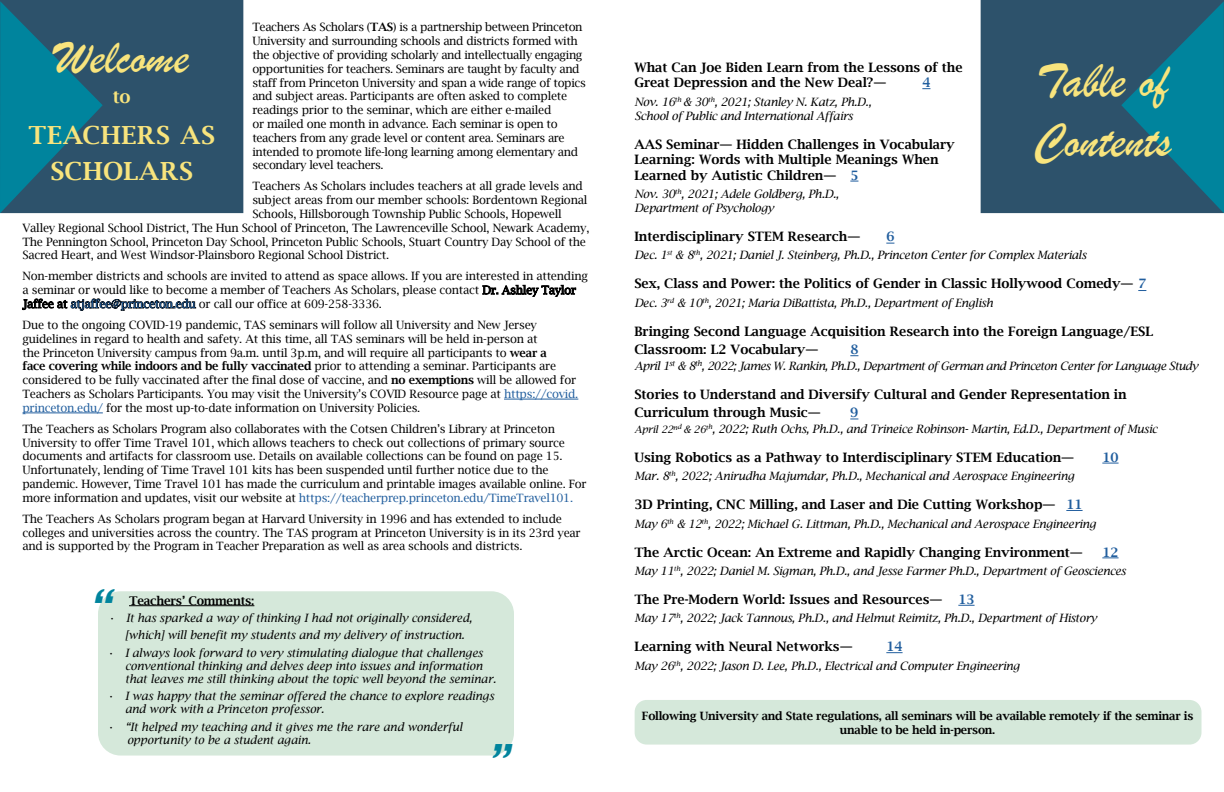
<style>
.page{position:relative;width:1224px;height:792px;background:#fff}
.page>*{position:absolute;margin:0;border:0;box-sizing:border-box;transform-origin:0 0}
.t1{font:50px/60px "Brush Script";color:#f8e47d}
.t2{font:49.5px "Brush Script";color:#f8e47d}
.t3{font:italic 600 47px "Lucida Sans";color:#00849d}
.t4{font:600 25px/36px "Lucida Bright";letter-spacing:.03em;color:#f8e47d;text-align:center}
.t5{font:600 18px "Lucida Bright";color:#f8e47d}
.t6{font:600 13px/15.6px "Lucida Bright";color:#000}
.t7{font:600 13px "Lucida Bright";color:#215e9e}
.t8{font:600 12px "Lucida Bright";letter-spacing:-.02em;color:#000}
.t9{font:11.5px/13.8px "Lucida Bright";letter-spacing:-.02em;color:#000}
.t10{font:italic 11.5px/13.8px "Lucida Bright";letter-spacing:-.02em;color:#000}
.t11{font:italic 11.5px/13px "Lucida Bright";color:#000}
.t12{font:600 11.5px/13.8px "Lucida Bright";letter-spacing:-.02em;color:#000;text-align:center}
.t13{font:italic 11.5px "Lucida Bright";letter-spacing:-.04em;color:#000}
.s1{font-weight:600}
.s2{color:#215e9e}
.s3{font-size:10.2px}
</style>
<div class="page">
<hr style="left:504px;top:399px;width:74px;height:1px;background:#215e9e">
<hr style="left:22px;top:413px;width:81px;height:1px;background:#215e9e">
<div style="left:1px;top:1px;width:242px;height:212px;background:#2d526b"></div>
<div style="left:0;top:0;width:243px;height:213px;border:1px solid #2d526b"></div>
<svg style="left:0;top:1px;width:103px;height:212px"></svg>
<div style="left:981px;top:1px;width:242px;height:212px;background:#2d526b"></div>
<div style="left:981px;top:0;width:243px;height:213px;border:1px solid #2d526b"></div>
<svg style="left:1121px;top:1px;width:103px;height:212px"></svg>
<div style="left:635px;top:700px;width:567px;height:45px;background:#d5e8da;border-radius:12px"></div>
<svg style="left:1102px;top:463px;width:17px;height:1px"></svg>
<svg style="left:1066px;top:510px;width:17px;height:1px"></svg>
<svg style="left:1102px;top:558px;width:17px;height:1px"></svg>
<svg style="left:958px;top:605px;width:17px;height:1px"></svg>
<svg style="left:886px;top:652px;width:17px;height:1px"></svg>
<div style="left:98px;top:591px;width:416px;height:165px;background:#d5e8da;border-radius:22px"></div>
<hr style="left:129px;top:605px;width:125px;height:1px;background:#000">
<p class="t9" style="left:252px;top:20px;width:335px">Teachers As Scholars (<span class="s1">TAS</span>) is a partnership between Princeton University and surrounding schools and districts formed with the objective of providing scholarly and intellectually engaging opportunities for teachers. Seminars are taught by faculty and staff from Princeton University and span a wide range of topics and subject areas. Participants are often asked to complete readings prior to the seminar, which are either e-mailed<br>or mailed one month in advance. Each seminar is open to teachers from any grade level or content area. Seminars are intended to promote life-long learning among elementary and secondary level teachers.</p>
<p class="t9" style="left:252px;top:179px;width:332px">Teachers As Scholars includes teachers at all grade levels and</p>
<p class="t9" style="left:252px;top:193px;width:336px">subject areas from our member schools: Bordentown Regional</p>
<p class="t9" style="left:252px;top:207px;width:311px">Schools, Hillsborough Township Public Schools, Hopewell</p>
<p class="t9" style="left:22px;top:221px;width:568px">Valley Regional School District, The Hun School of Princeton, The Lawrenceville School, Newark Academy,</p>
<p class="t9" style="left:22px;top:235px;width:565px">The Pennington School, Princeton Day School, Princeton Public Schools, Stuart Country Day School of the</p>
<p class="t9" style="left:22px;top:248px;width:368px">Sacred Heart, and West Windsor-Plainsboro Regional School District.</p>
<p class="t9" style="left:22px;top:269px;width:567px">Non-member districts and schools are invited to attend as space allows. If you are interested in attending a seminar or would like to become a member of Teachers As Scholars, please contact Dr. Ashley Taylor<br>Jaffee at atjaffee@princeton.edu or call our office at 609-258-3336.</p>
<p class="t9" style="left:22px;top:318px;width:557px">Due to the ongoing COVID-19 pandemic, TAS seminars will follow all University and New Jersey guidelines in regard to health and safety. At this time, all TAS seminars will be held in-person at<br>the Princeton University campus from 9a.m. until 3p.m, and will require all participants to <span class="s1">wear a<br>face covering while indoors and be fully vaccinated</span> prior to attending a seminar. Participants are considered to be fully vaccinated after the final dose of vaccine, and <span class="s1">no exemptions</span> will be allowed for Teachers as Scholars Participants. You may visit the University’s COVID Resource page at <span class="s2">https://covid. princeton.edu/</span> for the most up-to-date information on University Policies.</p>
<p class="t9" style="left:22px;top:422px;width:566px">The Teachers as Scholars Program also collaborates with the Cotsen Children’s Library at Princeton University to offer Time Travel 101, which allows teachers to check out collections of primary source documents and artifacts for classroom use. Details on available collections can be found on page 15.<br>Unfortunately, lending of Time Travel 101 kits has been suspended until further notice due to the pandemic. However, Time Travel 101 has made the curriculum and printable images available online. For more information and updates, visit our website at <span class="s2">https://teacherprep.princeton.edu/TimeTravel101.</span></p>
<p class="t9" style="left:22px;top:512px;width:560px">The Teachers As Scholars program began at Harvard University in 1996 and has extended to include colleges and universities across the country. The TAS program at Princeton University is in its 23rd year and is supported by the Program in Teacher Preparation as well as area schools and districts.</p>
<h2 class="t2" style="left:55px;top:27px;width:136px">Welcome</h2>
<h3 class="t5" style="left:113px;top:86px;width:19px">to</h3>
<h3 class="t4" style="left:28px;top:117px;width:188px">TEACHERS AS<br>SCHOLARS</h3>
<h3 class="t3" style="left:88px;top:582px;width:23px">“</h3>
<p class="t8" style="left:129px;top:593px;width:127px">Teachers’ Comments:</p>
<p class="t11" style="left:125px;top:609px;width:349px;line-height:17px;text-indent:-17px">• It has sparked a way of thinking I had not originally considered, [which] will benefit my students and my delivery of instruction.</p>
<p class="t11" style="left:125px;top:646px;width:373px;text-indent:-18px">• I always look forward to very stimulating dialogue that challenges conventional thinking and delves deep into issues and information that leaves me still thinking about the topic well beyond the seminar.</p>
<p class="t11" style="left:125px;top:689px;width:370px;text-indent:-18px">• I was happy that the seminar offered the chance to explore readings and work with a Princeton professor.</p>
<p class="t11" style="left:127px;top:720px;width:337px;text-indent:-20px">• “It helped my teaching and it gives me the rare and wonderful opportunity to be a student again.</p>
<h3 class="t3" style="left:519px;top:766px;width:23px;rotate:-180deg">“</h3>
<p class="t6" style="left:634px;top:59px;width:330px">What Can Joe Biden Learn from the Lessons of the<br>Great Depression and the New Deal?—</p>
<h1 class="t1" style="left:1033px;top:52px;width:140px">Table of<br>Contents</h1>
<p class="t7" style="left:922px;top:75px;width:10px">4</p>
<p class="t10" style="left:634px;top:95px;width:239px">Nov. 16<sup>th</sup> &amp; 30<sup>th</sup>, 2021; Stanley N. Katz, Ph.D.,<br>School of Public and International Affairs</p>
<p class="t6" style="left:634px;top:136px;width:322px">AAS Seminar— Hidden Challenges in Vocabulary<br>Learning: Words with Multiple Meanings When<br>Learned by Autistic Children— <span class="s2">5</span></p>
<p class="t10" style="left:634px;top:187px;width:206px">Nov. 30<sup>th</sup>, 2021; Adele Goldberg, Ph.D.,<br>Department of Psychology</p>
<p class="t6" style="left:634px;top:229px;width:228px">Interdisciplinary STEM Research—</p>
<p class="t7" style="left:886px;top:229px;width:10px">6</p>
<p class="t10" style="left:634px;top:248px;width:454px">Dec. 1<sup>st</sup> &amp; 8<sup>th</sup>, 2021; Daniel J. Steinberg, Ph.D., Princeton Center for Complex Materials</p>
<p class="t6" style="left:634px;top:276px;width:514px">Sex, Class and Power: the Politics of Gender in Classic Hollywood Comedy— <span class="s2">7</span></p>
<p class="t10" style="left:634px;top:296px;width:360px">Dec. 3<sup>rd</sup> &amp; 10<sup>th</sup>, 2021; Maria DiBattista, Ph.D., Department of English</p>
<p class="t6" style="left:634px;top:322px;width:520px;line-height:17.8px">Bringing Second Language Acquisition Research into the Foreign Language/ESL<br>Classroom: L2 Vocabulary—</p>
<p class="t7" style="left:850px;top:342px;width:10px">8</p>
<p class="t13" style="left:634px;top:359px;width:565px">April 1<sup>st</sup> &amp; 8<sup>th</sup>, 2022; James W. Rankin, Ph.D., Department of German and Princeton Center for Language Study</p>
<p class="t6" style="left:634px;top:385px;width:494px;line-height:17.8px">Stories to Understand and Diversify Cultural and Gender Representation in<br>Curriculum through Music—</p>
<p class="t7" style="left:850px;top:405px;width:10px">9</p>
<p class="t10" style="left:634px;top:422px;width:525px"><span class="s3">April 22</span><sup>nd</sup> <span class="s3">&amp; 26</span><sup>th</sup>, 2022; Ruth Ochs, Ph.D., and Trineice Robinson- Martin, Ed.D., Department of Music</p>
<p class="t6" style="left:634px;top:449px;width:441px">Using Robotics as a Pathway to Interdisciplinary STEM Education—</p>
<p class="t7" style="left:1102px;top:450px;width:18px">10</p>
<p class="t10" style="left:634px;top:469px;width:441px">Mar. 8<sup>th</sup>, 2022; Anirudha Majumdar, Ph.D., Mechanical and Aerospace Engineering</p>
<p class="t6" style="left:634px;top:497px;width:450px">3D Printing, CNC Milling, and Laser and Die Cutting Workshop— <span class="s2">11</span></p>
<p class="t10" style="left:634px;top:516px;width:463px">May 6<sup>th</sup> &amp; 12<sup>th</sup>, 2022; Michael G. Littman, Ph.D., Mechanical and Aerospace Engineering</p>
<p class="t6" style="left:634px;top:544px;width:450px">The Arctic Ocean: An Extreme and Rapidly Changing Environment—</p>
<p class="t7" style="left:1102px;top:545px;width:18px">12</p>
<p class="t10" style="left:634px;top:564px;width:493px">May 11<sup>th</sup>, 2022; Daniel M. Sigman, Ph.D., and Jesse Farmer Ph.D., Department of Geosciences</p>
<p class="t6" style="left:634px;top:592px;width:342px">The Pre-Modern World: Issues and Resources— <span class="s2">13</span></p>
<p class="t10" style="left:634px;top:611px;width:464px">May 17<sup>th</sup>, 2022; Jack Tannous, Ph.D., and Helmut Reimitz, Ph.D., Department of History</p>
<p class="t6" style="left:634px;top:639px;width:220px">Learning with Neural Networks—</p>
<p class="t7" style="left:886px;top:639px;width:18px">14</p>
<p class="t10" style="left:634px;top:659px;width:387px">May 26<sup>th</sup>, 2022; Jason D. Lee, Ph.D., Electrical and Computer Engineering</p>
<p class="t12" style="left:642px;top:709px;width:553px">Following University and State regulations, all seminars will be available remotely if the seminar is unable to be held in-person.</p>
</div>
